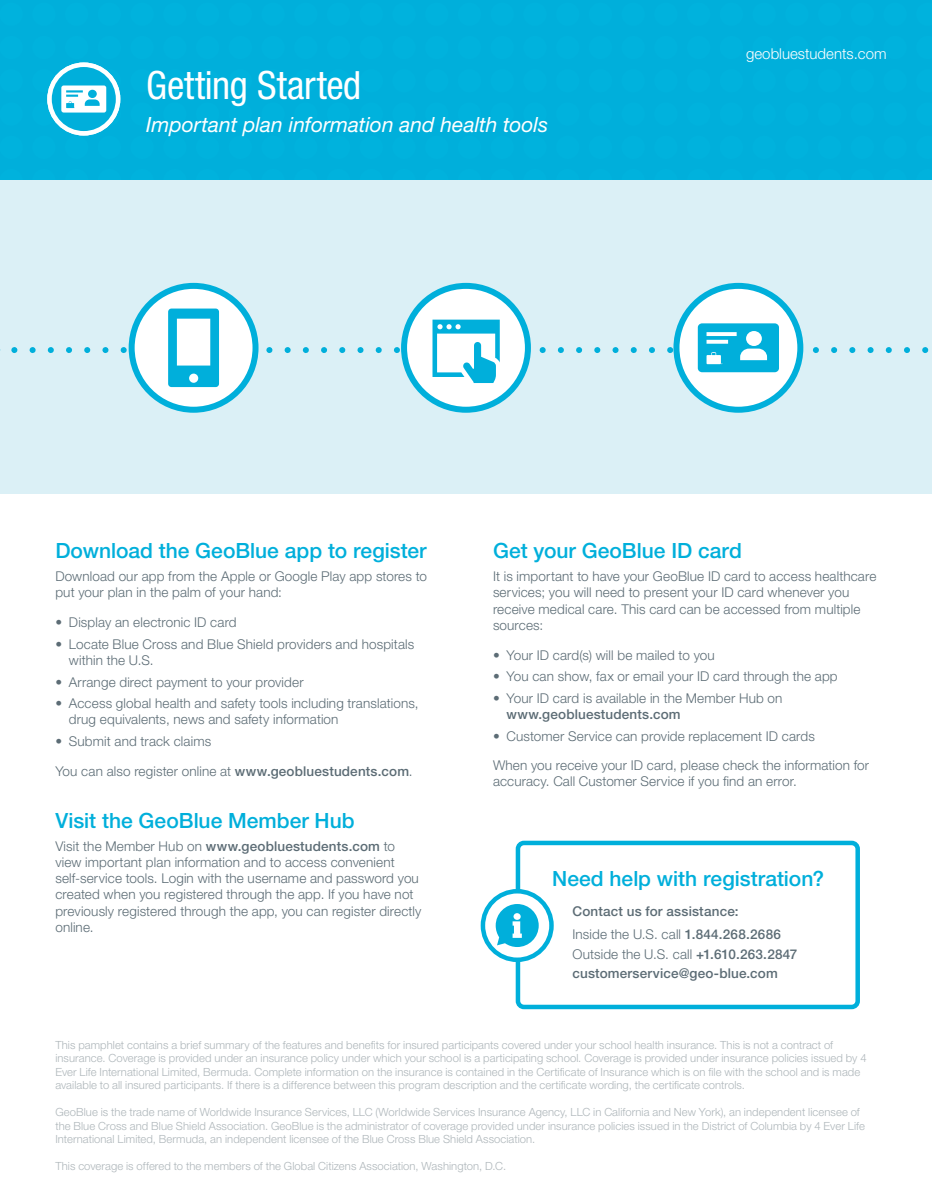
<style>
.page{position:relative;width:932px;height:1202px;background:#fff}
.page>*{position:absolute;margin:0;border:0;box-sizing:border-box;transform-origin:0 0}
.t1{font:condensed 39px "Helvetica Neue LT Std";letter-spacing:-.005em;color:#fff}
.t2{font:500 21px "Helvetica Neue LT Std";color:#00afdb}
.t3{font:italic 21px "Helvetica Neue LT Std";color:#fff}
.t4{font:300 15px "Helvetica Neue LT Std";color:#fff}
.t5{font:300 13.5px/16.2px "Helvetica Neue LT Std";letter-spacing:.01em;color:#5c6c75}
.t6{font:500 13.5px/23.2px "Helvetica Neue LT Std";letter-spacing:.01em;color:#5c6c75}
.t7{font:300 11.25px/13.5px "Helvetica Neue LT Std";letter-spacing:.005em;color:#aeb6ba}
.s1{font-weight:500}
.s2{font-weight:300}
</style>
<div class="page">
<div style="left:0;top:0;width:932px;height:183px;background:#00afdb"></div>
<svg style="left:98px;top:69px;width:23px;height:23px"></svg>
<svg style="left:98px;top:102px;width:23px;height:24px"></svg>
<div style="left:0;top:180px;width:932px;height:314px;background:#dbf0f6"></div>
<svg style="left:50px;top:65px;width:68px;height:68px"></svg>
<div style="left:47px;top:62px;width:73px;height:74px;border:4px solid #fff;border-radius:50%"></div>
<svg style="left:61px;top:76px;width:51px;height:44px"></svg>
<div style="left:515px;top:840px;width:345px;height:169px;border:4px solid #00afdb;border-radius:6px"></div>
<svg style="left:483px;top:891px;width:68px;height:68px"></svg>
<div style="left:480px;top:889px;width:73px;height:73px;border:4px solid #00afdb;border-radius:50%"></div>
<svg style="left:495px;top:904px;width:43px;height:43px"></svg>
<svg style="left:676px;top:286px;width:124px;height:124px;background:#d6f2f9"></svg>
<div style="left:673px;top:283px;width:130px;height:130px;border:6px solid #00afdb;border-radius:50%"></div>
<svg style="left:132px;top:286px;width:123px;height:124px;background:#d8f2f9"></svg>
<div style="left:129px;top:283px;width:129px;height:130px;border:6px solid #00afdb;border-radius:50%"></div>
<svg style="left:404px;top:286px;width:124px;height:124px;background:#d6f2f9"></svg>
<div style="left:401px;top:283px;width:130px;height:130px;border:6px solid #00afdb;border-radius:50%"></div>
<svg style="left:14px;top:308px;width:915px;height:79px"></svg>
<h1 class="t1" style="left:146px;top:63px;width:217px">Getting Started</h1>
<h2 class="t3" style="left:146px;top:112px;width:404px">Important plan information and health tools</h2>
<p class="t4" style="left:746px;top:45px;width:142px">geobluestudents.com</p>
<h2 class="t2" style="left:55px;top:538px;width:373px">Download the GeoBlue app to register</h2>
<p class="t5" style="left:55px;top:568px;width:373px">Download our app from the Apple or Google Play app stores to put your plan in the palm of your hand:</p>
<p class="t5" style="left:55px;top:614px;width:183px">• Display an electronic ID card</p>
<p class="t5" style="left:69px;top:635px;width:347px;text-indent:-14px">• Locate Blue Cross and Blue Shield providers and hospitals within the U.S.</p>
<p class="t5" style="left:55px;top:673px;width:250px">• Arrange direct payment to your provider</p>
<p class="t5" style="left:69px;top:695px;width:351px;text-indent:-14px">• Access global health and safety tools including translations, drug equivalents, news and safety information</p>
<p class="t5" style="left:55px;top:732px;width:157px">• Submit and track claims</p>
<p class="t5" style="left:55px;top:762px;width:359px">You can also register online at <span class="s1">www.geobluestudents.com</span>.</p>
<h2 class="t2" style="left:55px;top:808px;width:301px">Visit the GeoBlue Member Hub</h2>
<p class="t5" style="left:55px;top:837px;width:367px">Visit the Member Hub on <span class="s1">www.geobluestudents.com</span> to view important plan information and to access convenient self-service tools. Login with the username and password you created when you registered through the app. If you have not previously registered through the app, you can register directly online.</p>
<h2 class="t2" style="left:493px;top:538px;width:250px">Get your GeoBlue ID card</h2>
<p class="t5" style="left:493px;top:568px;width:385px">It is important to have your GeoBlue ID card to access healthcare services; you will need to present your ID card whenever you receive medical care. This card can be accessed from multiple sources:</p>
<p class="t5" style="left:493px;top:646px;width:223px">• Your ID card(s) will be mailed to you</p>
<p class="t5" style="left:493px;top:668px;width:346px">• You can show, fax or email your ID card through the app</p>
<p class="t5" style="left:493px;top:689px;width:291px">• Your ID card is available in the Member Hub on</p>
<p class="t6" style="left:506px;top:702px;width:176px">www.geobluestudents.com</p>
<p class="t5" style="left:493px;top:720px;width:377px;line-height:29.7px">• Customer Service can provide replacement ID cards<br>When you receive your ID card, please check the information for</p>
<p class="t5" style="left:493px;top:773px;width:305px">accuracy. Call Customer Service if you find an error.</p>
<h2 class="t2" style="left:552px;top:866px;width:273px">Need help with registration?</h2>
<p class="t6" style="left:572px;top:899px;width:210px">Contact us for assistance:<br><span class="s2">Inside the U.S. call</span> 1.844.268.2686</p>
<p class="t6" style="left:572px;top:944px;width:226px;line-height:19.5px"><span class="s2">Outside the U.S. call</span> +1.610.263.2847 customerservice@geo-blue.com</p>
<p class="t7" style="left:55px;top:1037px;width:812px">This pamphlet contains a brief summary of the features and benefits for insured participants covered under your school health insurance. This is not a contract of insurance. Coverage is provided under an insurance policy under which your school is a participating school. Coverage is provided under insurance policies issued by 4<br>Ever Life International Limited, Bermuda. Complete information on the insurance is contained in the Certificate of Insurance which is on file with the school and is made available to all insured participants. If there is a difference between this program description and the certificate wording, the certificate controls.</p>
<p class="t7" style="left:55px;top:1105px;width:811px">GeoBlue is the trade name of Worldwide Insurance Services, LLC (Worldwide Services Insurance Agency, LLC in California and New York), an independent licensee of the Blue Cross and Blue Shield Association. GeoBlue is the administrator of coverage provided under insurance policies issued in the District of Columbia by 4 Ever Life<br>International Limited, Bermuda, an independent licensee of the Blue Cross Blue Shield Association.</p>
<p class="t7" style="left:55px;top:1159px;width:452px">This coverage is offered to the members of the Global Citizens Association, Washington, D.C.</p>
</div>
